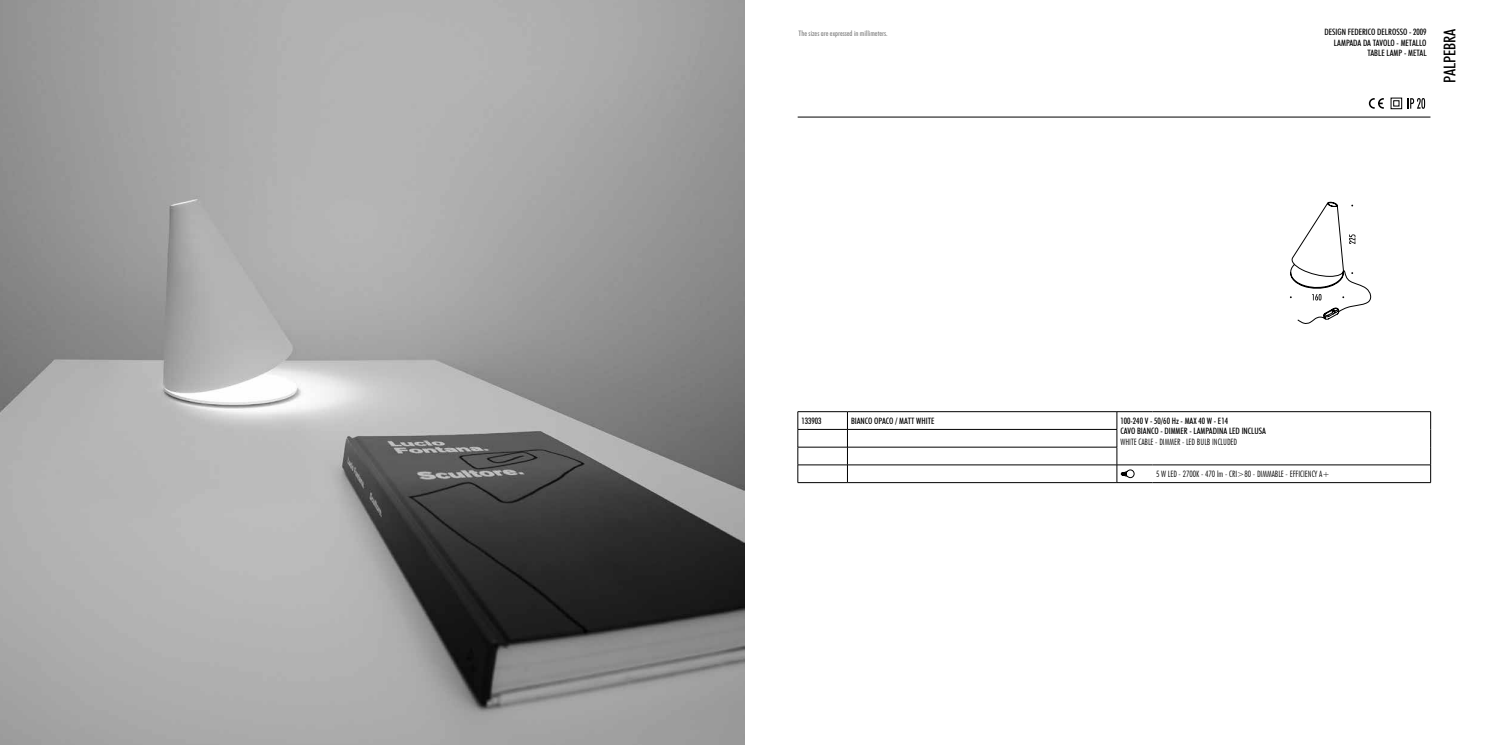
<style>
.page{position:relative;width:1489px;height:745px;background:#fff}
.page>*{position:absolute;margin:0;border:0;box-sizing:border-box;transform-origin:0 0}
.t1{font:500 condensed 16.25px "Futura BT";color:#000}
.t2{font:500 condensed 8.75px/10.5px "Futura BT";color:#000;text-align:right}
.t3{font:300 condensed 8.75px "Futura BT";color:#000}
.t4{font:500 condensed 7.5px "Futura BT";color:#808080}
</style>
<div class="page">
<hr style="left:797px;top:117px;width:633px;height:1px;background:#000">
<svg style="left:1368px;top:98px;width:15px;height:11px"></svg>
<svg style="left:1390px;top:97px;width:34px;height:12px"></svg>
<svg style="left:1290px;top:201px;width:82px;height:123px"></svg>
<hr style="left:797px;top:411px;width:50px;height:1px;background:#000">
<hr style="left:847px;top:411px;width:269px;height:1px;background:#000">
<hr style="left:1116px;top:411px;width:36px;height:1px;background:#000">
<hr style="left:1152px;top:411px;width:278px;height:1px;background:#000">
<hr style="left:1116px;top:464px;width:36px;height:1px;background:#000">
<hr style="left:1116px;top:482px;width:36px;height:1px;background:#000">
<hr style="left:797px;top:429px;width:50px;height:1px;background:#000">
<hr style="left:847px;top:429px;width:269px;height:1px;background:#000">
<hr style="left:797px;top:446px;width:50px;height:1px;background:#000">
<hr style="left:847px;top:446px;width:269px;height:1px;background:#000">
<hr style="left:797px;top:464px;width:50px;height:1px;background:#000">
<svg style="left:797px;top:411px;width:1px;height:71px"></svg>
<hr style="left:847px;top:464px;width:269px;height:1px;background:#000">
<svg style="left:847px;top:411px;width:1px;height:71px"></svg>
<hr style="left:797px;top:482px;width:50px;height:1px;background:#000">
<hr style="left:847px;top:482px;width:269px;height:1px;background:#000">
<hr style="left:1152px;top:464px;width:278px;height:1px;background:#000">
<svg style="left:1430px;top:411px;width:1px;height:71px"></svg>
<hr style="left:1152px;top:482px;width:278px;height:1px;background:#000">
<svg style="left:1116px;top:411px;width:18px;height:71px"></svg>
<img style="left:0;top:0;width:744px;height:744px">
<p class="t4" style="left:798px;top:28px;width:90px">The sizes are expressed in millimeters.</p>
<p class="t2" style="left:1324px;top:27px;width:104px">DESIGN FEDERICO DELROSSO - 2009<br>LAMPADA DA TAVOLO - METALLO<br>TABLE LAMP - METAL</p>
<h1 class="t1" style="left:1439px;top:83px;width:56px;rotate:-90deg">PALPEBRA</h1>
<p class="t2" style="left:801px;top:415px;width:22px">133903</p>
<p class="t2" style="left:851px;top:415px;width:85px">BIANCO OPACO / MATT WHITE</p>
<p class="t2" style="left:1120px;top:415px;width:147px;text-align:left">100-240 V - 50/60 Hz - MAX 40 W - E14<br>CAVO BIANCO - DIMMER - LAMPADINA LED INCLUSA</p>
<p class="t3" style="left:1120px;top:436px;width:118px">WHITE CABLE - DIMMER - LED BULB INCLUDED</p>
<p class="t3" style="left:1155px;top:468px;width:175px">5 W LED - 2700K - 470 lm - CRI&gt;80 - DIMMABLE - EFFICIENCY A+</p>
</div>
